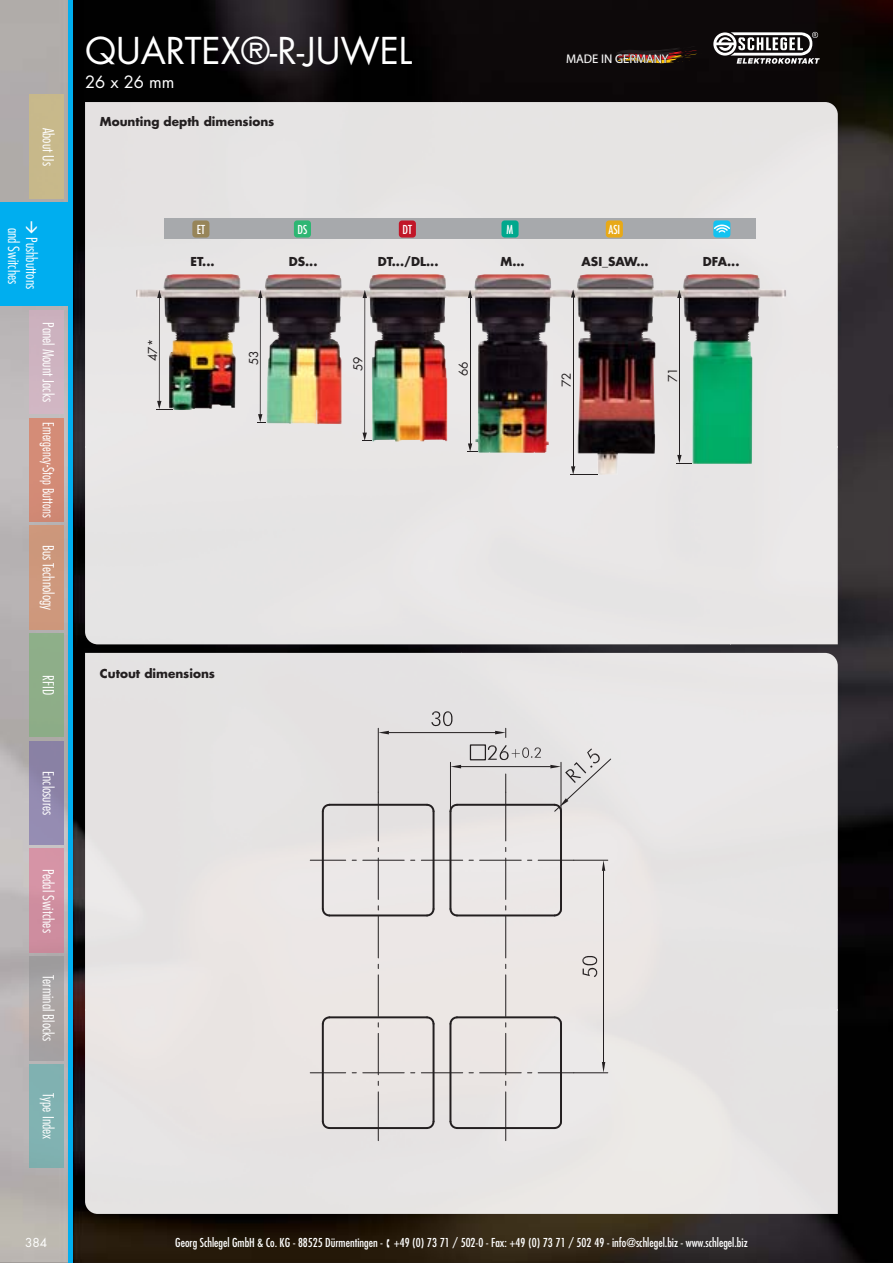
<style>
.page{position:relative;width:893px;height:1263px;background:#fff}
.page>*{position:absolute;margin:0;border:0;box-sizing:border-box;transform-origin:0 0}
.t1{font:36px "Futura Std";color:#fff}
.t2{font:16.5px "Futura Std";color:#fff}
.t3{font:300 condensed 15px/18px "Futura Std";color:#fff}
.t4{font:300 condensed 15px "Futura Std";color:#fff;scale:.92 1}
.t5{font:12.6px "Myriad Pro";color:#fff}
.t6{font:condensed 12px "Futura Std";color:#fff}
.t7{font:700 12px "Futura Std";color:#231f20}
.t8{font:12px "Futura Std";color:#231f20}
.t9{font:12px "Futura Std";color:#fff}
</style>
<div class="page">
<img style="left:0;top:0;width:893px;height:1263px">
<svg style="left:713px;top:32px;width:107px;height:32px"></svg>
<svg style="left:566px;top:46px;width:136px;height:21px;background:#221510"></svg>
<div style="left:0;top:202px;width:68px;height:104px;background:#00aeef"></div>
<img style="left:30px;top:957px;width:34px;height:103px">
<div style="left:30px;top:741px;width:34px;height:104px;background:#8f87ac"></div>
<div style="left:30px;top:1064px;width:34px;height:104px;background:#80b1b1"></div>
<div style="left:30px;top:526px;width:34px;height:103px;background:#ce987c"></div>
<div style="left:30px;top:310px;width:34px;height:104px;background:#ceb3c0"></div>
<div style="left:30px;top:849px;width:34px;height:103px;background:#d08fa0"></div>
<div style="left:30px;top:418px;width:34px;height:104px;background:#d48c77"></div>
<hr style="left:68px;top:0;width:4px;height:1263px;background:#00aeef">
<div style="left:30px;top:95px;width:34px;height:103px;background:#c8b98b"></div>
<div style="left:30px;top:634px;width:34px;height:103px;background:#8eae88"></div>
<img style="left:85px;top:102px;width:753px;height:542px">
<img style="left:136px;top:274px;width:259px;height:167px">
<hr style="left:679px;top:297px;width:1px;height:159px;background:#231f20">
<svg style="left:677px;top:290px;width:4px;height:8px"></svg>
<svg style="left:676px;top:455px;width:16px;height:9px"></svg>
<hr style="left:573px;top:296px;width:1px;height:172px;background:#231f20">
<svg style="left:571px;top:289px;width:4px;height:9px"></svg>
<svg style="left:570px;top:466px;width:27px;height:9px"></svg>
<hr style="left:470px;top:297px;width:1px;height:148px;background:#231f20">
<svg style="left:468px;top:290px;width:4px;height:8px"></svg>
<svg style="left:467px;top:443px;width:11px;height:9px"></svg>
<hr style="left:364px;top:297px;width:1px;height:137px;background:#231f20">
<svg style="left:363px;top:290px;width:4px;height:8px"></svg>
<svg style="left:362px;top:433px;width:10px;height:8px"></svg>
<hr style="left:260px;top:297px;width:1px;height:119px;background:#231f20">
<svg style="left:258px;top:290px;width:4px;height:8px"></svg>
<svg style="left:257px;top:414px;width:9px;height:9px"></svg>
<hr style="left:159px;top:297px;width:1px;height:105px;background:#231f20">
<svg style="left:157px;top:290px;width:5px;height:8px"></svg>
<svg style="left:156px;top:401px;width:17px;height:9px"></svg>
<div style="left:165px;top:219px;width:591px;height:20px;background:#a7a9ac"></div>
<div style="left:606px;top:220px;width:17px;height:18px;background:#e8a917;border-radius:3px"></div>
<div style="left:192px;top:220px;width:17px;height:18px;background:#978559;border-radius:3px"></div>
<div style="left:294px;top:220px;width:17px;height:18px;background:#2eb673;border-radius:3px"></div>
<div style="left:399px;top:220px;width:17px;height:18px;background:#c11628;border-radius:3px"></div>
<div style="left:501px;top:220px;width:17px;height:18px;background:#00a88d;border-radius:3px"></div>
<div style="left:713px;top:220px;width:17px;height:18px;background:#13c3f1;border-radius:3px"></div>
<svg style="left:714px;top:224px;width:16px;height:9px"></svg>
<div style="left:85px;top:653px;width:753px;height:561px;background:#e8e5e4"></div>
<hr style="left:450px;top:762px;width:1px;height:49px;background:#231f20">
<hr style="left:461px;top:766px;width:89px;height:1px;background:#231f20">
<svg style="left:451px;top:765px;width:10px;height:3px"></svg>
<div style="left:470px;top:744px;width:16px;height:16px;border:1px solid #231f20"></div>
<svg style="left:487px;top:745px;width:54px;height:15px"></svg>
<hr style="left:329px;top:804px;width:98px;height:2px;background:#231f20">
<svg style="left:320px;top:802px;width:12px;height:12px"></svg>
<hr style="left:322px;top:811px;width:2px;height:98px;background:#231f20">
<svg style="left:320px;top:907px;width:12px;height:11px"></svg>
<hr style="left:329px;top:914px;width:98px;height:2px;background:#231f20">
<svg style="left:425px;top:907px;width:11px;height:11px"></svg>
<hr style="left:432px;top:811px;width:2px;height:98px;background:#231f20">
<svg style="left:425px;top:802px;width:11px;height:12px"></svg>
<hr style="left:329px;top:1016px;width:98px;height:2px;background:#231f20">
<svg style="left:320px;top:1015px;width:12px;height:11px"></svg>
<hr style="left:322px;top:1024px;width:2px;height:98px;background:#231f20">
<svg style="left:320px;top:1119px;width:12px;height:11px"></svg>
<hr style="left:329px;top:1127px;width:98px;height:2px;background:#231f20">
<svg style="left:425px;top:1119px;width:11px;height:11px"></svg>
<hr style="left:432px;top:1024px;width:2px;height:98px;background:#231f20">
<svg style="left:425px;top:1015px;width:11px;height:11px"></svg>
<hr style="left:457px;top:1016px;width:98px;height:2px;background:#231f20">
<svg style="left:448px;top:1015px;width:11px;height:11px"></svg>
<hr style="left:449px;top:1024px;width:2px;height:98px;background:#231f20">
<svg style="left:448px;top:1119px;width:11px;height:11px"></svg>
<hr style="left:457px;top:1127px;width:98px;height:2px;background:#231f20">
<svg style="left:552px;top:1119px;width:11px;height:11px"></svg>
<hr style="left:560px;top:1024px;width:2px;height:98px;background:#231f20">
<svg style="left:552px;top:1015px;width:11px;height:11px"></svg>
<hr style="left:457px;top:804px;width:98px;height:2px;background:#231f20">
<svg style="left:448px;top:802px;width:11px;height:12px"></svg>
<hr style="left:449px;top:811px;width:2px;height:98px;background:#231f20">
<svg style="left:448px;top:907px;width:11px;height:11px"></svg>
<hr style="left:457px;top:914px;width:98px;height:2px;background:#231f20">
<svg style="left:552px;top:907px;width:11px;height:11px"></svg>
<hr style="left:560px;top:811px;width:2px;height:98px;background:#231f20">
<hr style="left:603px;top:871px;width:1px;height:191px;background:#231f20">
<hr style="left:574px;top:1072px;width:34px;height:1px;background:#231f20">
<hr style="left:574px;top:860px;width:34px;height:1px;background:#231f20">
<svg style="left:602px;top:860px;width:3px;height:11px"></svg>
<svg style="left:602px;top:1062px;width:3px;height:11px"></svg>
<svg style="left:582px;top:956px;width:16px;height:21px"></svg>
<svg style="left:550px;top:748px;width:62px;height:65px;background:#d7d5d5"></svg>
<hr style="left:389px;top:732px;width:106px;height:1px;background:#231f20">
<svg style="left:505px;top:774px;width:1px;height:18px"></svg>
<hr style="left:378px;top:728px;width:1px;height:64px;background:#231f20">
<hr style="left:538px;top:1072px;width:36px;height:1px;background:#231f20">
<hr style="left:480px;top:1072px;width:41px;height:1px;background:#231f20">
<hr style="left:421px;top:1072px;width:42px;height:1px;background:#231f20">
<hr style="left:363px;top:1072px;width:41px;height:1px;background:#231f20">
<hr style="left:310px;top:1072px;width:36px;height:1px;background:#231f20">
<hr style="left:538px;top:860px;width:36px;height:1px;background:#231f20">
<hr style="left:480px;top:860px;width:41px;height:1px;background:#231f20">
<hr style="left:421px;top:860px;width:42px;height:1px;background:#231f20">
<hr style="left:363px;top:860px;width:41px;height:1px;background:#231f20">
<hr style="left:310px;top:860px;width:36px;height:1px;background:#231f20">
<hr style="left:505px;top:1092px;width:1px;height:49px;background:#231f20">
<hr style="left:505px;top:1033px;width:1px;height:42px;background:#231f20">
<hr style="left:505px;top:975px;width:1px;height:41px;background:#231f20">
<hr style="left:505px;top:916px;width:1px;height:42px;background:#231f20">
<hr style="left:505px;top:858px;width:1px;height:41px;background:#231f20">
<hr style="left:505px;top:792px;width:1px;height:49px;background:#231f20">
<hr style="left:378px;top:1092px;width:1px;height:49px;background:#231f20">
<hr style="left:378px;top:1033px;width:1px;height:42px;background:#231f20">
<hr style="left:378px;top:975px;width:1px;height:41px;background:#231f20">
<hr style="left:378px;top:916px;width:1px;height:42px;background:#231f20">
<hr style="left:378px;top:858px;width:1px;height:41px;background:#231f20">
<hr style="left:378px;top:792px;width:1px;height:49px;background:#231f20">
<svg style="left:378px;top:731px;width:11px;height:3px"></svg>
<svg style="left:431px;top:711px;width:21px;height:16px"></svg>
<svg style="left:495px;top:728px;width:11px;height:9px"></svg>
<p class="t3" style="left:57px;top:128px;width:40px;rotate:90deg">About Us</p>
<p class="t3" style="left:40px;top:228px;width:63px;text-indent:10px;rotate:90deg">Pushbuttons and Switches</p>
<p class="t3" style="left:57px;top:322px;width:81px;rotate:90deg">Panel Mount Jacks</p>
<p class="t4" style="left:55px;top:422px;width:105px;rotate:90deg">Emergency-Stop Buttons</p>
<p class="t3" style="left:57px;top:545px;width:67px;rotate:90deg">Bus Technology</p>
<p class="t3" style="left:57px;top:675px;width:21px;rotate:90deg">RFID</p>
<h1 class="t1" style="left:85px;top:34px;width:329px">QUARTEX®-R-JUWEL</h1>
<h2 class="t2" style="left:85px;top:74px;width:91px">26 x 26 mm</h2>
<p class="t7" style="left:100px;top:116px;width:176px">Mounting depth dimensions</p>
<p class="t5" style="left:566px;top:54px;width:104px">MADE IN GERMANY</p>
<p class="t6" style="left:197px;top:224px;width:10px">ET</p>
<p class="t6" style="left:297px;top:224px;width:11px">DS</p>
<p class="t6" style="left:403px;top:224px;width:11px">DT</p>
<p class="t6" style="left:507px;top:224px;width:8px">M</p>
<p class="t6" style="left:608px;top:224px;width:13px">ASI</p>
<p class="t8" style="left:147px;top:361px;width:23px;rotate:-90deg">47*</p>
<p class="t7" style="left:191px;top:256px;width:26px">ET...</p>
<p class="t7" style="left:289px;top:256px;width:30px">DS...</p>
<p class="t7" style="left:378px;top:256px;width:62px">DT.../DL...</p>
<p class="t7" style="left:500px;top:256px;width:26px">M...</p>
<p class="t7" style="left:581px;top:256px;width:69px">ASI_SAW...</p>
<p class="t7" style="left:703px;top:256px;width:38px">DFA...</p>
<p class="t8" style="left:248px;top:365px;width:16px;rotate:-90deg">53</p>
<p class="t8" style="left:352px;top:371px;width:16px;rotate:-90deg">59</p>
<p class="t8" style="left:458px;top:376px;width:16px;rotate:-90deg">66</p>
<p class="t8" style="left:561px;top:387px;width:16px;rotate:-90deg">72</p>
<p class="t8" style="left:667px;top:382px;width:16px;rotate:-90deg">71</p>
<p class="t7" style="left:100px;top:668px;width:117px">Cutout dimensions</p>
<p class="t3" style="left:57px;top:771px;width:46px;rotate:90deg">Enclosures</p>
<p class="t3" style="left:57px;top:869px;width:66px;rotate:90deg">Pedal Switches</p>
<p class="t3" style="left:57px;top:975px;width:68px;rotate:90deg">Terminal Blocks</p>
<p class="t3" style="left:57px;top:1093px;width:47px;rotate:90deg">Type Index</p>
<p class="t9" style="left:25px;top:1237px;width:24px">384</p>
<p class="t6" style="left:175px;top:1237px;width:574px">Georg Schlegel GmbH &amp; Co. KG - 88525 Dürmentingen - ▪ +49 (0) 73 71 / 502-0 - Fax: +49 (0) 73 71 / 502 49 - info@schlegel.biz - www.schlegel.biz</p>
</div>
